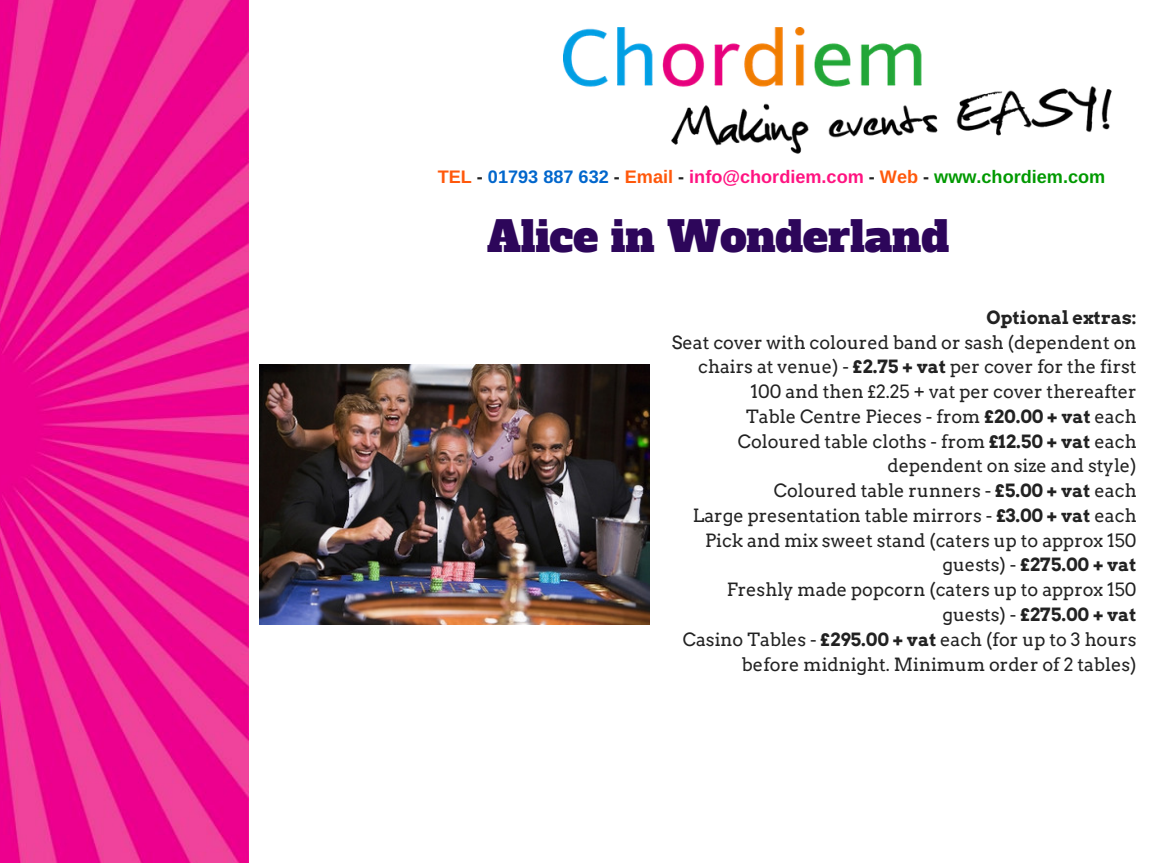
<style>
.page{position:relative;width:1152px;height:863px;background:#fff}
.page>*{position:absolute;margin:0;border:0;box-sizing:border-box;transform-origin:0 0}
.t1{font:42.3px "Alfa Slab One";color:#2d065a}
.t2{font:18.15px/24.8px "Arvo";color:#222;text-align:right}
.t3{font:700 18.15px "Arimo";color:#ff1381}
.t4{font:700 18.15px "Arvo";color:#222}
.s1{color:#ff580b}
.s2{color:#222}
.s3{color:#06c}
.s4{color:#090}
.s5{font-weight:700}
</style>
<div class="page">
<img style="left:564px;top:28px;width:548px;height:126px">
<img style="left:0;top:0;width:249px;height:862px">
<img style="left:260px;top:364px;width:389px;height:260px">
<p class="t3" style="left:438px;top:167px;width:669px"><span class="s1">TEL</span> <span class="s2">-</span> <span class="s3">01793 887 632</span> <span class="s2">-</span> <span class="s1">Email</span> <span class="s2">-</span> info@chordiem.com <span class="s2">-</span> <span class="s1">Web</span> <span class="s2">-</span> <span class="s4">www.chordiem.com</span></p>
<h1 class="t1" style="left:487px;top:208px;width:464px">Alice in Wonderland</h1>
<p class="t4" style="left:986px;top:306px;width:152px">Optional extras:</p>
<p class="t2" style="left:672px;top:330px;width:466px">Seat cover with coloured band or sash (dependent on chairs at venue) - <span class="s5">£2.75 + vat</span> per cover for the first 100 and then £2.25 + vat per cover thereafter<br>Table Centre Pieces - from <span class="s5">£20.00 + vat</span> each Coloured table cloths - from <span class="s5">£12.50 + vat</span> each dependent on size and style)<br>Coloured table runners - <span class="s5">£5.00 + vat</span> each<br>Large presentation table mirrors - <span class="s5">£3.00 + vat</span> each Pick and mix sweet stand (caters up to approx 150 guests) - <span class="s5">£275.00 + vat<br></span>Freshly made popcorn (caters up to approx 150 guests) - <span class="s5">£275.00 + vat<br></span>Casino Tables - <span class="s5">£295.00 + vat</span> each (for up to 3 hours before midnight. Minimum order of 2 tables)</p>
</div>
